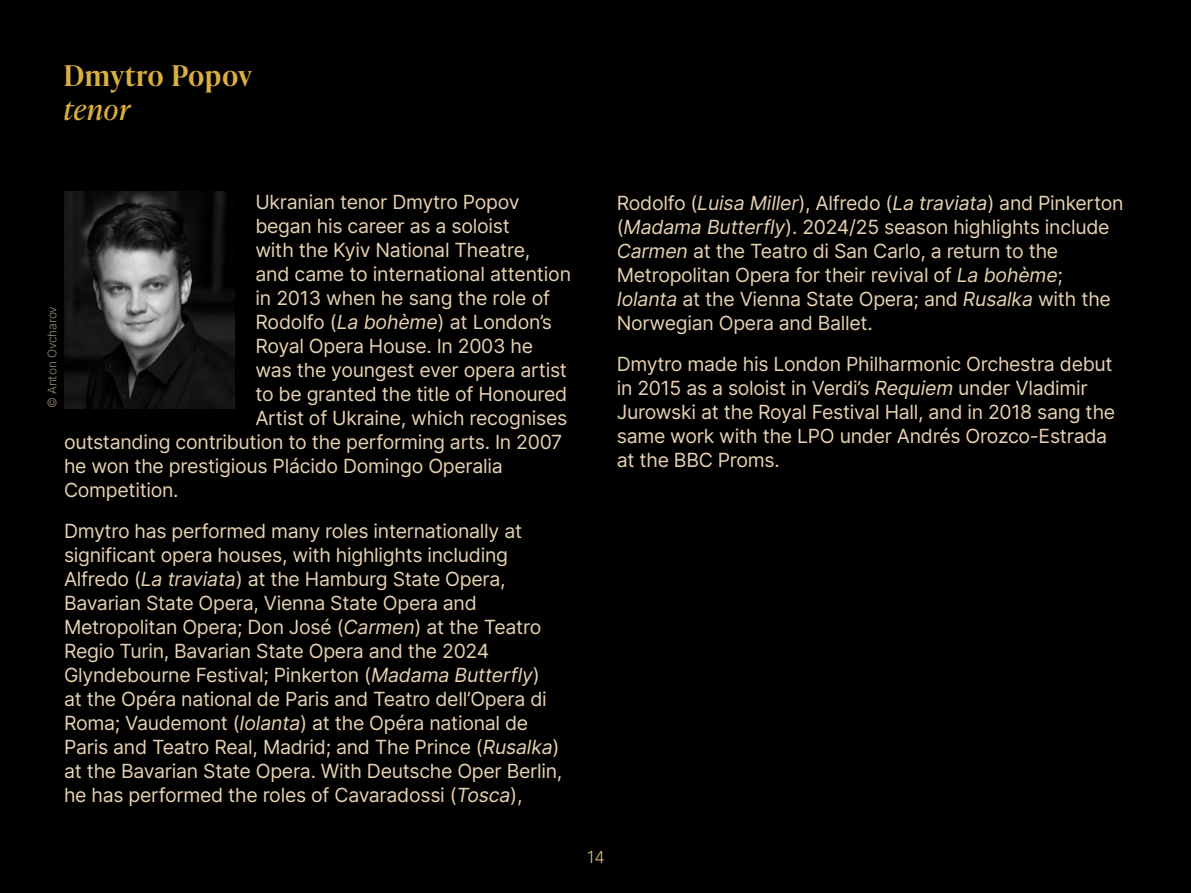
<style>
.page{position:relative;width:1191px;height:893px;background:#000}
.page>*{position:absolute;margin:0;border:0;box-sizing:border-box;transform-origin:0 0}
.t1{font:600 28.5px "Ivy Presto Headline";letter-spacing:.04em;color:#daaf3f}
.t2{font:italic 28.5px "Ivy Presto Headline";letter-spacing:.04em;color:#daaf3f}
.t3{font:19.5px/24px "Inter";letter-spacing:-.015em;color:#e7d1b1}
.t4{font:300 16.5px "Inter";color:#e3c378}
.t5{font:300 12px "Inter";letter-spacing:-.01em;color:#978a77}
</style>
<div class="page">
<img style="left:64px;top:191px;width:170px;height:217px">
<h1 class="t1" style="left:64px;top:55px;width:190px">Dmytro Popov</h1>
<h1 class="t2" style="left:64px;top:89px;width:68px">tenor</h1>
<p class="t3" style="left:255px;top:190px;width:266px">Ukranian tenor Dmytro Popov</p>
<p class="t3" style="left:255px;top:214px;width:256px">began his career as a soloist</p>
<p class="t3" style="left:255px;top:238px;width:276px">with the Kyiv National Theatre,</p>
<p class="t3" style="left:255px;top:262px;width:317px">and came to international attention</p>
<p class="t3" style="left:255px;top:286px;width:296px">in 2013 when he sang the role of</p>
<p class="t3" style="left:255px;top:310px;width:298px">Rodolfo (La bohème) at London’s</p>
<p class="t3" style="left:255px;top:334px;width:279px">Royal Opera House. In 2003 he</p>
<p class="t3" style="left:255px;top:358px;width:313px">was the youngest ever opera artist</p>
<p class="t3" style="left:255px;top:382px;width:313px">to be granted the title of Honoured</p>
<p class="t3" style="left:255px;top:406px;width:313px">Artist of Ukraine, which recognises</p>
<p class="t3" style="left:64px;top:430px;width:500px">outstanding contribution to the performing arts. In 2007</p>
<p class="t3" style="left:64px;top:454px;width:440px">he won the prestigious Plácido Domingo Operalia</p>
<p class="t3" style="left:64px;top:478px;width:116px">Competition.</p>
<p class="t3" style="left:64px;top:519px;width:500px">Dmytro has performed many roles internationally at significant opera houses, with highlights including Alfredo (La traviata) at the Hamburg State Opera, Bavarian State Opera, Vienna State Opera and Metropolitan Opera; Don José (Carmen) at the Teatro Regio Turin, Bavarian State Opera and the 2024<br>Glyndebourne Festival; Pinkerton (Madama Butterfly) at the Opéra national de Paris and Teatro dell’Opera di Roma; Vaudemont (Iolanta) at the Opéra national de Paris and Teatro Real, Madrid; and The Prince (Rusalka) at the Bavarian State Opera. With Deutsche Oper Berlin, he has performed the roles of Cavaradossi (Tosca),</p>
<p class="t5" style="left:44px;top:408px;width:104px;rotate:-90deg">© Anton Ovcharov</p>
<p class="t3" style="left:617px;top:191px;width:508px">Rodolfo (Luisa Miller), Alfredo (La traviata) and Pinkerton (Madama Butterfly). 2024/25 season highlights include Carmen at the Teatro di San Carlo, a return to the Metropolitan Opera for their revival of La bohème; Iolanta at the Vienna State Opera; and Rusalka with the Norwegian Opera and Ballet.</p>
<p class="t3" style="left:617px;top:352px;width:500px">Dmytro made his London Philharmonic Orchestra debut in 2015 as a soloist in Verdi’s Requiem under Vladimir Jurowski at the Royal Festival Hall, and in 2018 sang the same work with the LPO under Andrés Orozco-Estrada at the BBC Proms.</p>
<p class="t4" style="left:587px;top:845px;width:19px">14</p>
</div>
